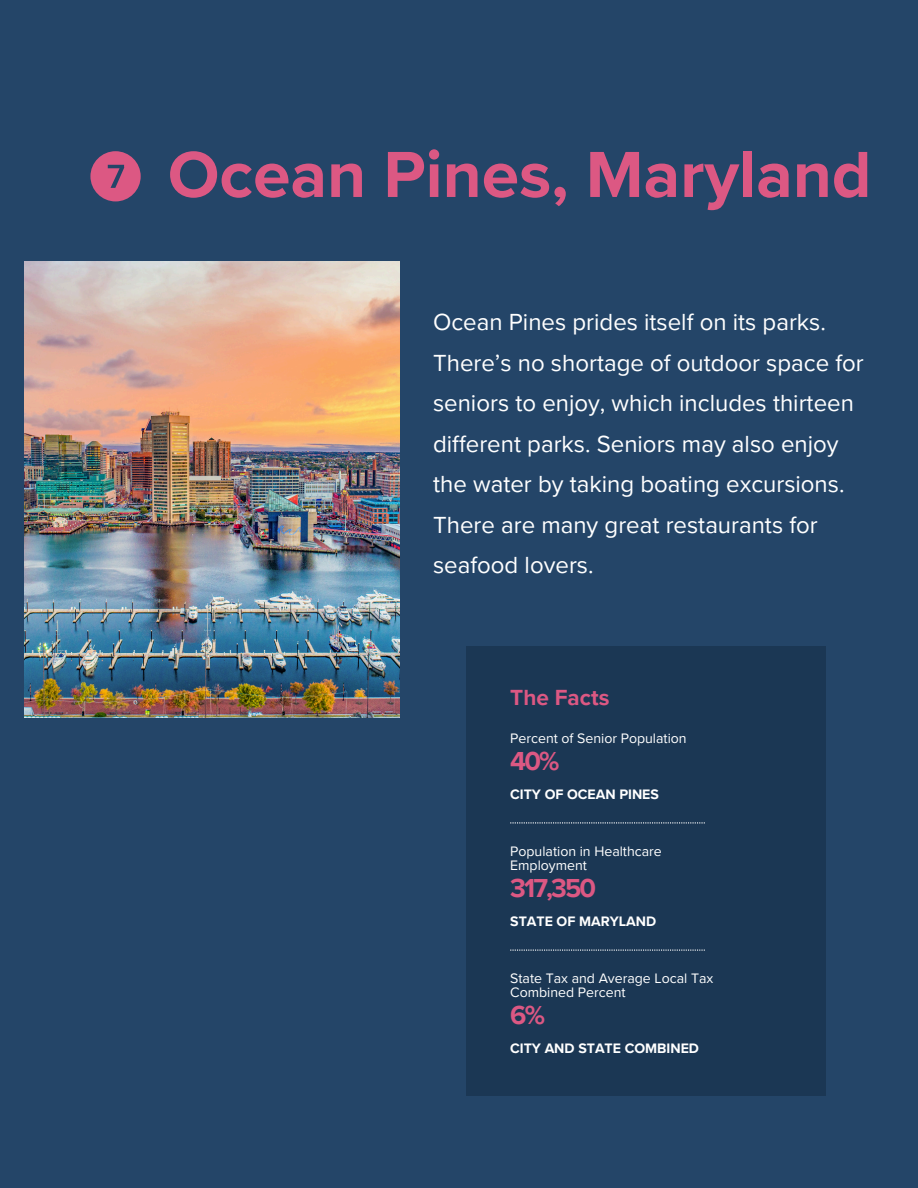
<style>
.page{position:relative;width:918px;height:1188px;background:#244568}
.page>*{position:absolute;margin:0;border:0;box-sizing:border-box;transform-origin:0 0}
.t1{font:700 67.5px "Proxima Nova";color:#dc5883}
.t2{font:700 26.85px "Proxima Nova";letter-spacing:-.07em;color:#dc5883}
.t3{font:24px/40.5px "Proxima Nova";color:#fff}
.t4{font:700 22.5px "Proxima Nova";color:#dc5883}
.t5{font:14.1px/13.5px "Proxima Nova";color:#fff}
.t6{font:700 14.1px "Proxima Nova";color:#fff}
</style>
<div class="page">
<img style="left:25px;top:261px;width:374px;height:456px">
<svg style="left:90px;top:151px;width:51px;height:50px"></svg>
<div style="left:466px;top:646px;width:360px;height:450px;background:#1b3754"></div>
<svg style="left:510px;top:950px;width:195px;height:1px"></svg>
<svg style="left:510px;top:822px;width:195px;height:1px"></svg>
<p class="t1" style="left:168px;top:135px;width:705px">Ocean Pines, Maryland</p>
<h1 class="t3" style="left:433px;top:302px;width:432px">Ocean Pines prides itself on its parks.<br>There’s no shortage of outdoor space for seniors to enjoy, which includes thirteen different parks. Seniors may also enjoy the water by taking boating excursions.<br>There are many great restaurants for seafood lovers.</h1>
<h4 class="t4" style="left:510px;top:684px;width:101px">The Facts</h4>
<h3 class="t5" style="left:510px;top:731px;width:178px">Percent of Senior Population</h3>
<h2 class="t2" style="left:510px;top:745px;width:51px">40%</h2>
<p class="t6" style="left:510px;top:786px;width:150px">CITY OF OCEAN PINES</p>
<h5 class="t5" style="left:510px;top:845px;width:153px">Population in Healthcare<br>Employment</h5>
<h2 class="t2" style="left:510px;top:872px;width:87px">317,350</h2>
<p class="t6" style="left:510px;top:913px;width:148px">STATE OF MARYLAND</p>
<h5 class="t5" style="left:510px;top:972px;width:205px">State Tax and Average Local Tax<br>Combined Percent</h5>
<h2 class="t2" style="left:510px;top:999px;width:36px">6%</h2>
<p class="t6" style="left:510px;top:1040px;width:190px">CITY AND STATE COMBINED</p>
</div>
